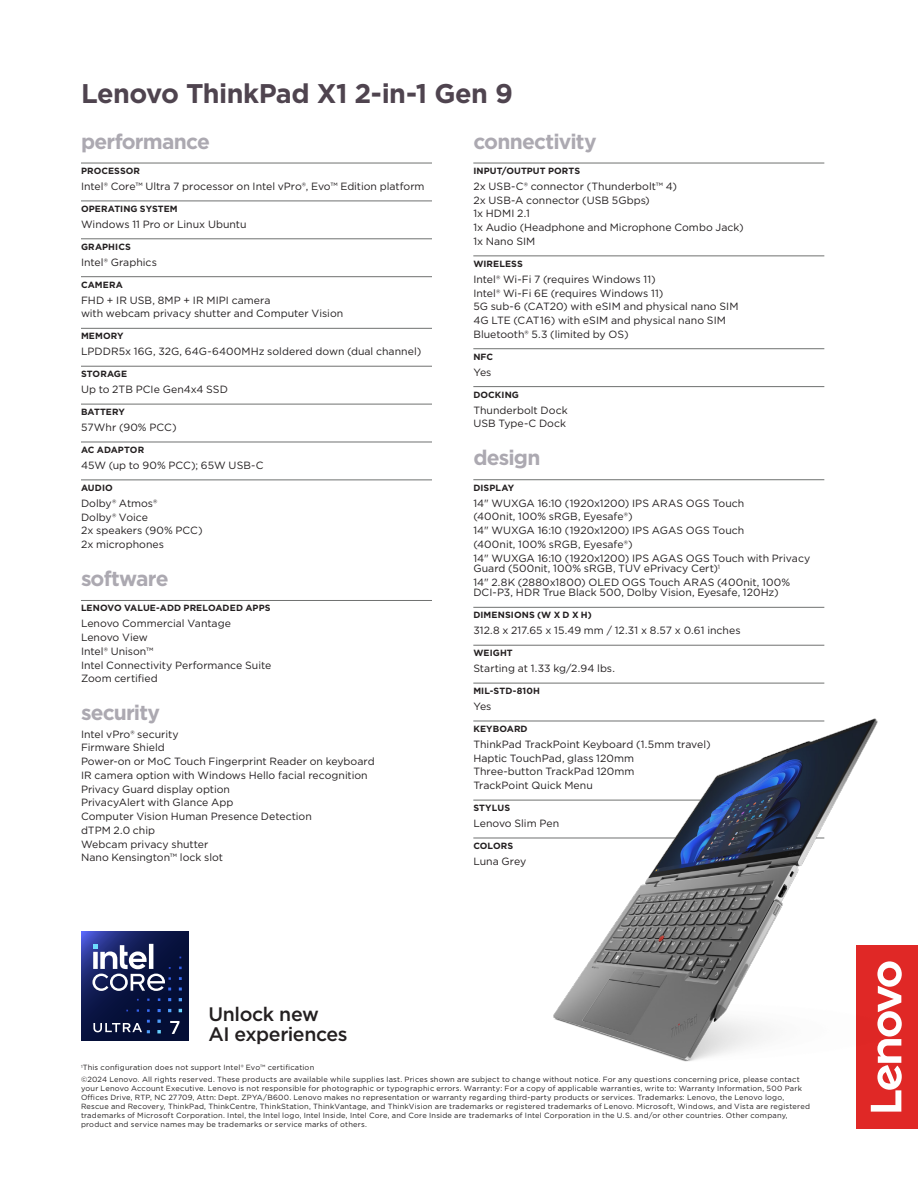
<style>
.page{position:relative;width:918px;height:1188px;background:#fff}
.page>*{position:absolute;margin:0;border:0;box-sizing:border-box;transform-origin:0 0}
.t1{font:700 27px "Gotham";letter-spacing:-.02em;color:#4f444f}
.t2{font:700 21px "Gotham";letter-spacing:-.035em;color:#aca9b1}
.t3{font:500 19.5px/19.5px "Gotham";letter-spacing:-.02em;color:#231f20}
.t4{font:10.5px/13.8px "Gotham";color:#231f20}
.t5{font:700 9px "Gotham";letter-spacing:.01em;color:#231f20}
.t6{font:7.5px/9px "Gotham";letter-spacing:.025em;color:#231f20}
</style>
<div class="page">
<hr style="left:473px;top:163px;width:351px;height:1px;background:#6f7170">
<hr style="left:473px;top:256px;width:351px;height:1px;background:#6f7170">
<hr style="left:473px;top:348px;width:351px;height:1px;background:#6f7170">
<hr style="left:473px;top:386px;width:351px;height:1px;background:#6f7170">
<hr style="left:473px;top:479px;width:351px;height:1px;background:#6f7170">
<hr style="left:473px;top:607px;width:351px;height:1px;background:#6f7170">
<hr style="left:473px;top:645px;width:351px;height:1px;background:#6f7170">
<hr style="left:473px;top:683px;width:351px;height:1px;background:#6f7170">
<hr style="left:473px;top:721px;width:351px;height:1px;background:#6f7170">
<hr style="left:473px;top:800px;width:351px;height:1px;background:#6f7170">
<hr style="left:473px;top:838px;width:351px;height:1px;background:#6f7170">
<hr style="left:81px;top:163px;width:351px;height:1px;background:#6f7170">
<hr style="left:81px;top:201px;width:351px;height:1px;background:#6f7170">
<hr style="left:81px;top:239px;width:351px;height:1px;background:#6f7170">
<hr style="left:81px;top:276px;width:351px;height:1px;background:#6f7170">
<hr style="left:81px;top:328px;width:351px;height:1px;background:#6f7170">
<hr style="left:81px;top:366px;width:351px;height:1px;background:#6f7170">
<hr style="left:81px;top:404px;width:351px;height:1px;background:#6f7170">
<hr style="left:81px;top:442px;width:351px;height:1px;background:#6f7170">
<hr style="left:81px;top:480px;width:351px;height:1px;background:#6f7170">
<hr style="left:81px;top:600px;width:351px;height:1px;background:#6f7170">
<div style="left:857px;top:945px;width:61px;height:184px;background:#e02826"></div>
<svg style="left:871px;top:1096px;width:31px;height:16px"></svg>
<svg style="left:81px;top:932px;width:108px;height:108px;background:#2a3462"></svg>
<img style="left:507px;top:718px;width:395px;height:378px">
<h1 class="t1" style="left:81px;top:75px;width:434px">Lenovo ThinkPad X1 2-in-1 Gen 9</h1>
<h2 class="t2" style="left:81px;top:127px;width:130px">performance</h2>
<p class="t5" style="left:81px;top:165px;width:61px">PROCESSOR</p>
<p class="t4" style="left:81px;top:179px;width:345px">Intel® Core™ Ultra 7 processor on Intel vPro®, Evo™ Edition platform</p>
<p class="t5" style="left:81px;top:203px;width:98px">OPERATING SYSTEM</p>
<p class="t4" style="left:81px;top:217px;width:167px">Windows 11 Pro or Linux Ubuntu</p>
<p class="t5" style="left:81px;top:241px;width:51px">GRAPHICS</p>
<p class="t4" style="left:81px;top:255px;width:77px">Intel® Graphics</p>
<p class="t5" style="left:81px;top:279px;width:43px">CAMERA</p>
<p class="t4" style="left:81px;top:293px;width:264px">FHD + IR USB, 8MP + IR MIPI camera<br>with webcam privacy shutter and Computer Vision</p>
<p class="t5" style="left:81px;top:330px;width:44px">MEMORY</p>
<p class="t4" style="left:81px;top:344px;width:342px">LPDDR5x 16G, 32G, 64G-6400MHz soldered down (dual channel)</p>
<p class="t5" style="left:81px;top:368px;width:48px">STORAGE</p>
<p class="t4" style="left:81px;top:382px;width:149px">Up to 2TB PCIe Gen4x4 SSD</p>
<p class="t5" style="left:81px;top:406px;width:45px">BATTERY</p>
<p class="t4" style="left:81px;top:420px;width:97px">57Whr (90% PCC)</p>
<p class="t5" style="left:81px;top:444px;width:65px">AC ADAPTOR</p>
<p class="t4" style="left:81px;top:458px;width:184px">45W (up to 90% PCC); 65W USB-C</p>
<p class="t5" style="left:81px;top:482px;width:33px">AUDIO</p>
<p class="t4" style="left:81px;top:496px;width:123px">Dolby® Atmos®<br>Dolby® Voice<br>2x speakers (90% PCC)<br>2x microphones</p>
<h2 class="t2" style="left:81px;top:565px;width:89px">software</h2>
<p class="t5" style="left:81px;top:602px;width:191px">LENOVO VALUE-ADD PRELOADED APPS</p>
<p class="t4" style="left:81px;top:617px;width:192px">Lenovo Commercial Vantage<br>Lenovo View<br>Intel® Unison™<br>Intel Connectivity Performance Suite<br>Zoom certified</p>
<h2 class="t2" style="left:81px;top:699px;width:81px">security</h2>
<p class="t4" style="left:81px;top:727px;width:295px">Intel vPro® security<br>Firmware Shield<br>Power-on or MoC Touch Fingerprint Reader on keyboard<br>IR camera option with Windows Hello facial recognition<br>Privacy Guard display option<br>PrivacyAlert with Glance App<br>Computer Vision Human Presence Detection<br>dTPM 2.0 chip<br>Webcam privacy shutter<br>Nano Kensington™ lock slot</p>
<h2 class="t2" style="left:473px;top:127px;width:125px">connectivity</h2>
<p class="t5" style="left:473px;top:165px;width:108px">INPUT/OUTPUT PORTS</p>
<p class="t4" style="left:473px;top:179px;width:272px">2x USB-C® connector (Thunderbolt™ 4)<br>2x USB-A connector (USB 5Gbps)<br>1x HDMI 2.1<br>1x Audio (Headphone and Microphone Combo Jack)<br>1x Nano SIM</p>
<p class="t5" style="left:473px;top:258px;width:51px">WIRELESS</p>
<p class="t4" style="left:473px;top:272px;width:267px">Intel® Wi-Fi 7 (requires Windows 11)<br>Intel® Wi-Fi 6E (requires Windows 11)<br>5G sub-6 (CAT20) with eSIM and physical nano SIM 4G LTE (CAT16) with eSIM and physical nano SIM Bluetooth® 5.3 (limited by OS)</p>
<p class="t5" style="left:473px;top:351px;width:21px">NFC</p>
<p class="t4" style="left:473px;top:365px;width:20px">Yes</p>
<p class="t5" style="left:473px;top:388px;width:47px">DOCKING</p>
<p class="t4" style="left:473px;top:403px;width:96px">Thunderbolt Dock<br>USB Type-C Dock</p>
<h2 class="t2" style="left:473px;top:444px;width:69px">design</h2>
<p class="t5" style="left:473px;top:482px;width:43px">DISPLAY</p>
<p class="t4" style="left:473px;top:496px;width:338px">14" WUXGA 16:10 (1920x1200) IPS ARAS OGS Touch<br>(400nit, 100% sRGB, Eyesafe®)<br>14" WUXGA 16:10 (1920x1200) IPS AGAS OGS Touch<br>(400nit, 100% sRGB, Eyesafe®)<br>14" WUXGA 16:10 (1920x1200) IPS AGAS OGS Touch with Privacy</p>
<p class="t4" style="left:473px;top:561px;width:318px">Guard (500nit, 100% sRGB, TUV ePrivacy Cert)<sup>1<br></sup>14" 2.8K (2880x1800) OLED OGS Touch ARAS (400nit, 100%</p>
<p class="t4" style="left:473px;top:585px;width:307px">DCI-P3, HDR True Black 500, Dolby Vision, Eyesafe, 120Hz)</p>
<p class="t5" style="left:473px;top:609px;width:120px">DIMENSIONS (W X D X H)</p>
<p class="t4" style="left:473px;top:623px;width:269px">312.8 x 217.65 x 15.49 mm / 12.31 x 8.57 x 0.61 inches</p>
<p class="t5" style="left:473px;top:647px;width:41px">WEIGHT</p>
<p class="t4" style="left:473px;top:661px;width:143px">Starting at 1.33 kg/2.94 lbs.</p>
<p class="t5" style="left:473px;top:685px;width:68px">MIL-STD-810H</p>
<p class="t4" style="left:473px;top:699px;width:20px">Yes</p>
<p class="t5" style="left:473px;top:723px;width:56px">KEYBOARD</p>
<p class="t4" style="left:473px;top:737px;width:239px">ThinkPad TrackPoint Keyboard (1.5mm travel)<br>Haptic TouchPad, glass 120mm<br>Three-button TrackPad 120mm<br>TrackPoint Quick Menu</p>
<p class="t5" style="left:473px;top:802px;width:38px">STYLUS</p>
<p class="t4" style="left:473px;top:816px;width:87px">Lenovo Slim Pen</p>
<p class="t5" style="left:473px;top:840px;width:41px">COLORS</p>
<p class="t4" style="left:473px;top:854px;width:54px">Luna Grey</p>
<h3 class="t3" style="left:208px;top:1004px;width:141px">Unlock new<br>AI experiences</h3>
<p class="t6" style="left:81px;top:1061px;width:720px;line-height:12.3px"><sup>1</sup>This configuration does not support Intel® Evo™ certification<br>©2024 Lenovo. All rights reserved. These products are available while supplies last. Prices shown are subject to change without notice. For any questions concerning price, please contact</p>
<p class="t6" style="left:81px;top:1084px;width:730px">your Lenovo Account Executive. Lenovo is not responsible for photographic or typographic errors. Warranty: For a copy of applicable warranties, write to: Warranty Information, 500 Park Offices Drive, RTP, NC 27709, Attn: Dept. ZPYA/B600. Lenovo makes no representation or warranty regarding third-party products or services. Trademarks: Lenovo, the Lenovo logo, Rescue and Recovery, ThinkPad, ThinkCentre, ThinkStation, ThinkVantage, and ThinkVision are trademarks or registered trademarks of Lenovo. Microsoft, Windows, and Vista are registered trademarks of Microsoft Corporation. Intel, the Intel logo, Intel Inside, Intel Core, and Core Inside are trademarks of Intel Corporation in the U.S. and/or other countries. Other company, product and service names may be trademarks or service marks of others.</p>
</div>
